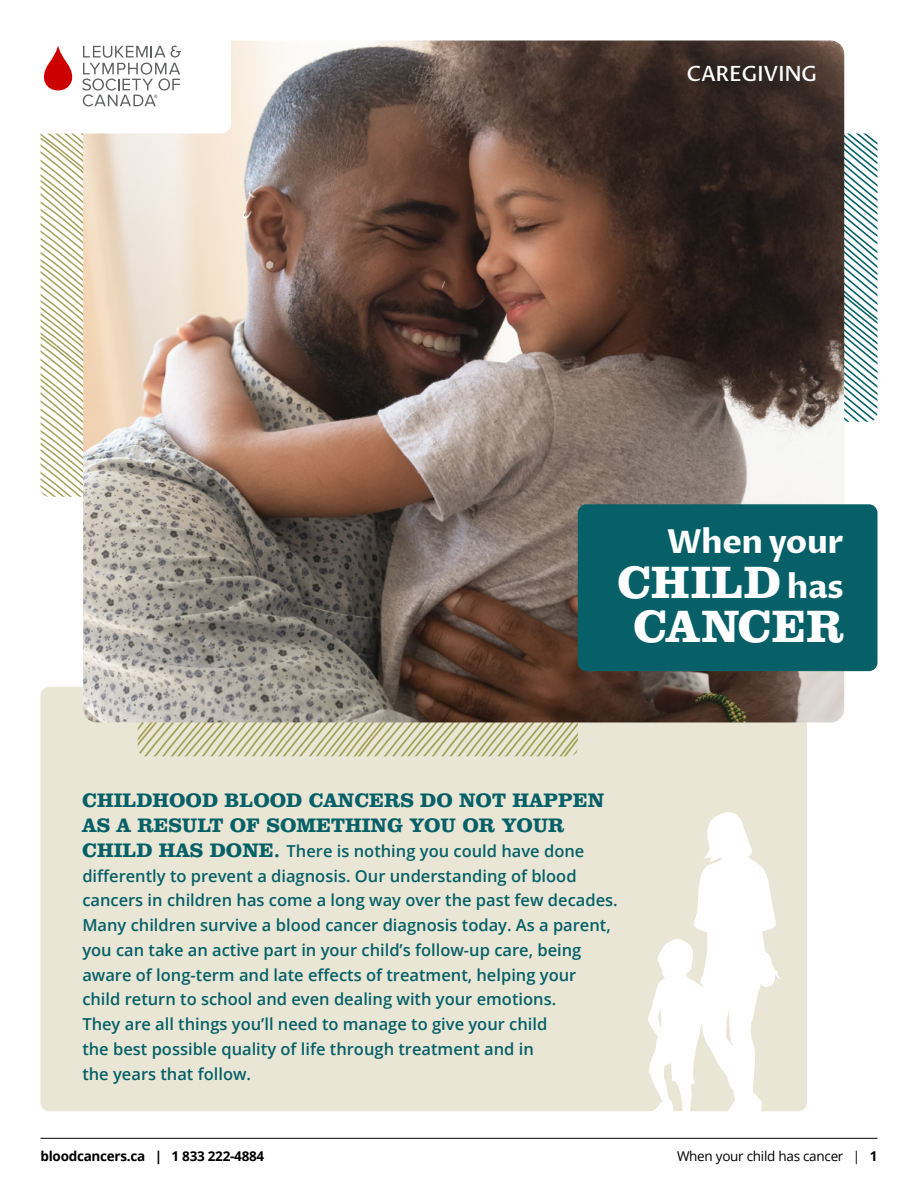
<style>
.page{position:relative;width:918px;height:1188px;background:#fff}
.page>*{position:absolute;margin:0;border:0;box-sizing:border-box;transform-origin:0 0}
.t1{font:700 46.5px/44.2px "Clarendon BT";color:#fff;text-align:center}
.t2{font:700 33px "Proza Libre";letter-spacing:-.02em;color:#fff}
.t3{font:500 21px "Proza Libre";letter-spacing:-.02em;color:#fff}
.t4{font:700 20.1px/24.8px "Clarendon BT";color:#056068}
.t5{font:600 16.5px/24.8px "Open Sans";color:#056068}
.t6{font:700 13.5px "Open Sans";letter-spacing:-.02em;color:#000}
.t7{font:13.5px "Open Sans";letter-spacing:-.02em;color:#000}
.s1{font-family:"Proza Libre";font-size:33px}
.s2{font-family:"Clarendon BT";font-weight:700;font-size:20.1px}
.s3{font-weight:700}
</style>
<div class="page">
<svg style="left:844px;top:134px;width:34px;height:288px"></svg>
<div style="left:40px;top:687px;width:767px;height:424px;background:#e9e6d5;border-radius:9px"></div>
<svg style="left:138px;top:722px;width:440px;height:34px"></svg>
<svg style="left:40px;top:133px;width:43px;height:364px"></svg>
<img style="left:83px;top:40px;width:761px;height:682px">
<hr style="left:40px;top:1138px;width:838px;height:1px;background:#000">
<div style="left:8px;top:12px;width:223px;height:121px;background:#fff;border-radius:10px"></div>
<div style="left:578px;top:504px;width:299px;height:167px;background:#076068;border-radius:9px"></div>
<svg style="left:648px;top:812px;width:132px;height:300px"></svg>
<svg style="left:43px;top:45px;width:138px;height:61px"></svg>
<p class="t3" style="left:687px;top:60px;width:132px">CAREGIVING</p>
<h2 class="t2" style="left:667px;top:521px;width:179px">When your</h2>
<h1 class="t1" style="left:617px;top:559px;width:228px">CHILD <span class="s1">has<br></span>CANCER</h1>
<p class="t4" style="left:82px;top:788px;width:524px">CHILDHOOD BLOOD CANCERS DO NOT HAPPEN<br>AS A RESULT OF SOMETHING YOU OR YOUR</p>
<p class="t5" style="left:82px;top:838px;width:537px"><span class="s2">CHILD HAS DONE.</span> There is nothing you could have done differently to prevent a diagnosis. Our understanding of blood cancers in children has come a long way over the past few decades.<br>Many children survive a blood cancer diagnosis today. As a parent, you can take an active part in your child’s follow-up care, being aware of long-term and late effects of treatment, helping your child return to school and even dealing with your emotions.<br>They are all things you’ll need to manage to give your child<br>the best possible quality of life through treatment and in<br>the years that follow.</p>
<p class="t6" style="left:40px;top:1147px;width:225px">bloodcancers.ca | 1 833 222-4884</p>
<p class="t7" style="left:677px;top:1147px;width:202px">When your child has cancer | <span class="s3">1</span></p>
</div>
